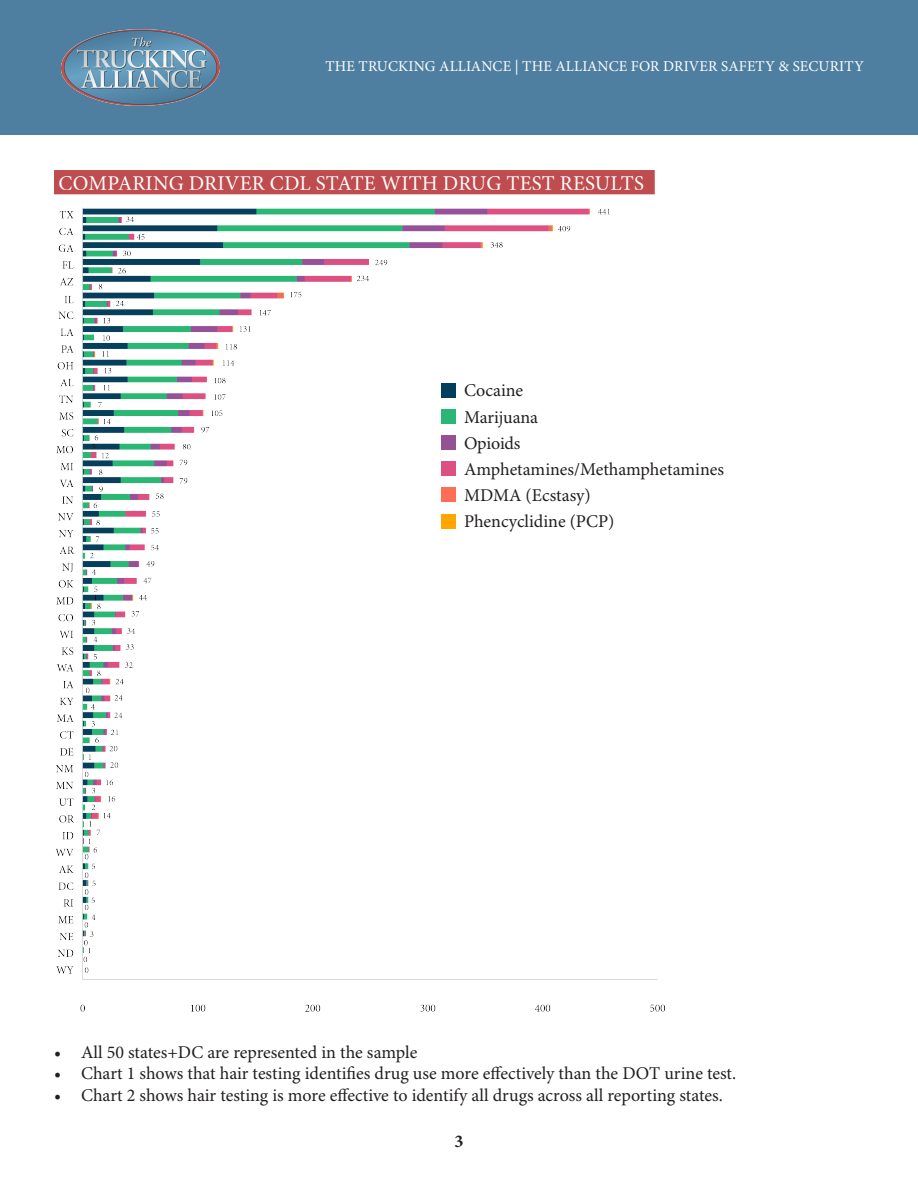
<style>
.page{position:relative;width:918px;height:1188px;background:#fff}
.page>*{position:absolute;margin:0;border:0;box-sizing:border-box;transform-origin:0 0}
.t1{font:21px "Minion Pro";letter-spacing:.01em;color:#fff}
.t2{font:18px/26.1px "Minion Pro";color:#231f20}
.t3{font:18px "Minion Variable Concept";color:#231f20}
.t4{font:15px "Minion Pro";letter-spacing:.01em;color:#fff}
</style>
<div class="page">
<div style="left:0;top:0;width:918px;height:135px;background:#4f7fa0"></div>
<img style="left:62px;top:29px;width:158px;height:77px">
<div style="left:56px;top:172px;width:596px;height:20px;background:#bf4c4e"></div>
<div style="left:54px;top:170px;width:601px;height:24px;border:4px solid #bf4c4e"></div>
<img style="left:56px;top:208px;width:609px;height:804px">
<div style="left:441px;top:383px;width:14px;height:15px;background:#003f5c"></div>
<div style="left:441px;top:410px;width:14px;height:14px;background:#2ab674"></div>
<div style="left:441px;top:436px;width:14px;height:14px;background:#955196"></div>
<div style="left:441px;top:462px;width:14px;height:14px;background:#dd5182"></div>
<div style="left:441px;top:488px;width:14px;height:14px;background:#ff6e54"></div>
<div style="left:441px;top:514px;width:14px;height:14px;background:#ffa600"></div>
<p class="t4" style="left:325px;top:57px;width:540px">THE TRUCKING ALLIANCE | THE ALLIANCE FOR DRIVER SAFETY &amp; SECURITY</p>
<p class="t1" style="left:59px;top:171px;width:587px">COMPARING DRIVER CDL STATE WITH DRUG TEST RESULTS</p>
<p class="t2" style="left:464px;top:378px;width:261px">Cocaine<br>Marijuana<br>Opioids<br>Amphetamines/Methamphetamines<br>MDMA (Ecstasy)<br>Phencyclidine (PCP)</p>
<p class="t2" style="left:54px;top:1039px;width:365px">• All 50 states+DC are represented in the sample</p>
<p class="t2" style="left:54px;top:1061px;width:684px">• Chart 1 shows that hair testing identifies drug use more effectively than the DOT urine test.</p>
<p class="t2" style="left:54px;top:1083px;width:670px">• Chart 2 shows hair testing is more effective to identify all drugs across all reporting states.</p>
<p class="t3" style="left:454px;top:1128px;width:11px">3</p>
</div>
